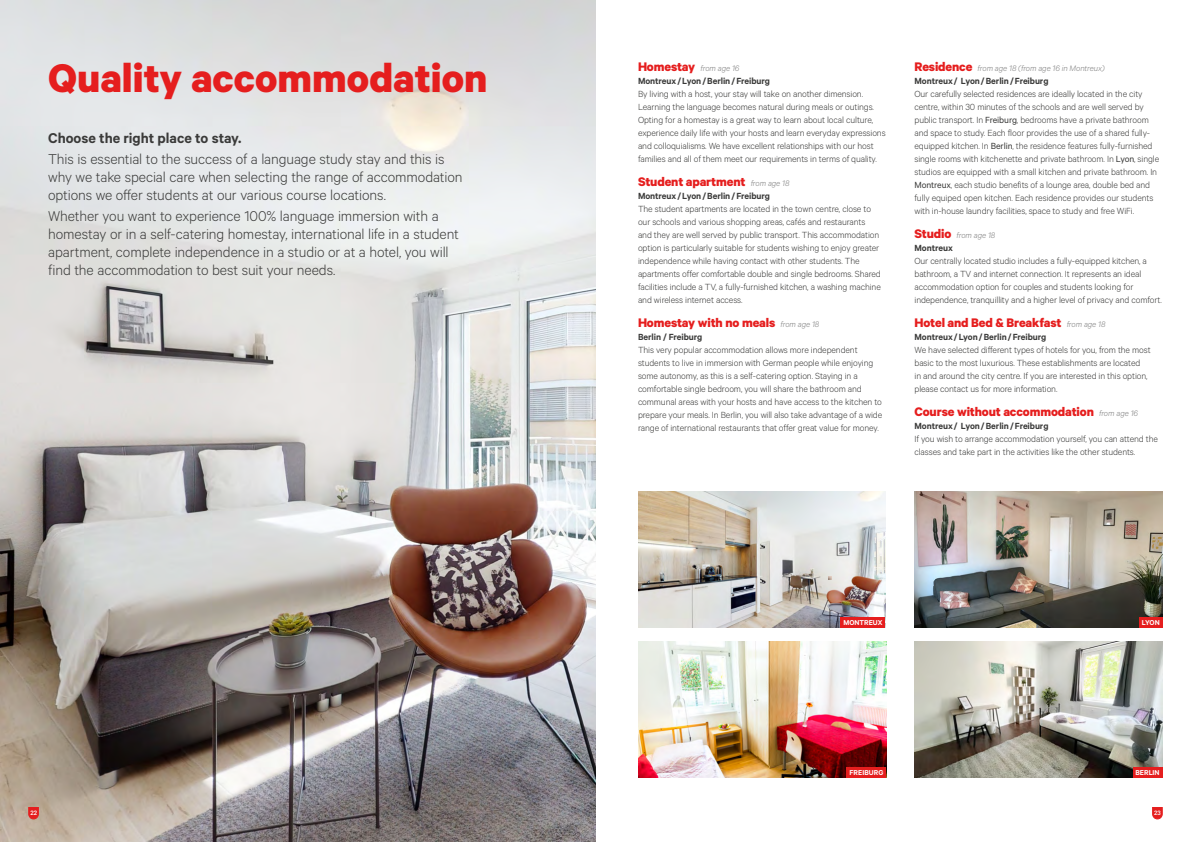
<style>
.page{position:relative;width:1191px;height:842px;background:#fff}
.page>*{position:absolute;margin:0;border:0;box-sizing:border-box;transform-origin:0 0}
.t1{font:700 45px "Calibre";color:#e51e1e}
.t2{font:300 16px/18px "Calibre";letter-spacing:-.005em;color:#3a3a39}
.t3{font:600 16px "Calibre";letter-spacing:-.005em;color:#3a3a39}
.t4{font:700 14px "Calibre";letter-spacing:-.01em;color:#e51e1e}
.t5{font:300 10px/13px "Calibre";letter-spacing:-.01em;color:#3a3a39}
.t6{font:600 10px "Calibre";letter-spacing:-.005em;color:#3a3a39}
.t7{font:italic 300 9px "Calibre";letter-spacing:-.005em;color:#7f7f7f}
.t8{font:600 8px "Calibre";letter-spacing:.005em;color:#fff}
.t9{font:500 7.1px "Calibre";color:#fff}
.s1{font-weight:700;font-style:normal;font-size:14px;color:#e51e1e}
.s2{font-weight:300;font-style:italic;font-size:9px;color:#7f7f7f}
.s3{font-weight:400}
</style>
<div class="page">
<img style="left:0;top:0;width:595px;height:842px">
<img style="left:638px;top:641px;width:248px;height:136px">
<img style="left:914px;top:641px;width:248px;height:136px">
<img style="left:914px;top:492px;width:248px;height:136px">
<img style="left:638px;top:492px;width:247px;height:136px">
<div style="left:840px;top:617px;width:45px;height:11px;background:#e51e1e"></div>
<div style="left:847px;top:767px;width:39px;height:10px;background:#e51e1e"></div>
<div style="left:1139px;top:617px;width:23px;height:11px;background:#e51e1e"></div>
<div style="left:1132px;top:767px;width:30px;height:10px;background:#e51e1e"></div>
<svg style="left:1152px;top:807px;width:11px;height:13px"></svg>
<svg style="left:28px;top:807px;width:11px;height:13px"></svg>
<h1 class="t1" style="left:48px;top:50px;width:441px">Quality accommodation</h1>
<p class="t7" style="left:638px;top:63px;width:103px"><span class="s1">Homestay</span> from age 16</p>
<p class="t6" style="left:638px;top:75px;width:133px">Montreux/Lyon/Berlin/Freiburg</p>
<p class="t5" style="left:638px;top:87px;width:249px">By living with a host, your stay will take on another dimension.<br>Learning the language becomes natural during meals or outings.<br>Opting for a homestay is a great way to learn about local culture, experience daily life with your hosts and learn everyday expressions and colloquialisms. We have excellent relationships with our host families and all of them meet our requirements in terms of quality.</p>
<h3 class="t4" style="left:638px;top:173px;width:153px">Student apartment <span class="s2">from age 18</span></h3>
<p class="t6" style="left:638px;top:190px;width:133px">Montreux/Lyon/Berlin/Freiburg</p>
<p class="t5" style="left:638px;top:202px;width:244px">The student apartments are located in the town centre, close to our schools and various shopping areas, cafés and restaurants and they are well served by public transport. This accommodation option is particularly suitable for students wishing to enjoy greater independence while having contact with other students. The apartments offer comfortable double and single bedrooms. Shared facilities include a TV, a fully-furnished kitchen, a washing machine and wireless internet access.</p>
<h3 class="t4" style="left:638px;top:314px;width:183px">Homestay with no meals <span class="s2">from age 18</span></h3>
<p class="t6" style="left:638px;top:331px;width:66px">Berlin / Freiburg</p>
<p class="t5" style="left:638px;top:343px;width:246px">This very popular accommodation allows more independent students to live in immersion with German people while enjoying some autonomy, as this is a self-catering option. Staying in a comfortable single bedroom, you will share the bathroom and communal areas with your hosts and have access to the kitchen to prepare your meals. In Berlin, you will also take advantage of a wide range of international restaurants that offer great value for money.</p>
<h2 class="t3" style="left:48px;top:128px;width:195px">Choose the right place to stay.</h2>
<h2 class="t2" style="left:48px;top:149px;width:416px">This is essential to the success of a language study stay and this is why we take special care when selecting the range of accommodation options we offer students at our various course locations.</h2>
<p class="t2" style="left:48px;top:206px;width:412px">Whether you want to experience 100% language immersion with a homestay or in a self-catering homestay, international life in a student apartment, complete independence in a studio or at a hotel, you will find the accommodation to best suit your needs.</p>
<p class="t7" style="left:914px;top:63px;width:192px"><span class="s1">Residence</span> from age 18 (from age 16 in Montreux)</p>
<p class="t6" style="left:914px;top:75px;width:135px">Montreux/ Lyon/Berlin/Freiburg</p>
<p class="t5" style="left:914px;top:87px;width:246px">Our carefully selected residences are ideally located in the city centre, within 30 minutes of the schools and are well served by public transport. In <span class="s3">Freiburg</span>, bedrooms have a private bathroom and space to study. Each floor provides the use of a shared fully&shy;equipped kitchen. In <span class="s3">Berlin</span>, the residence features fully-furnished single rooms with kitchenette and private bathroom. In <span class="s3">Lyon</span>, single studios are equipped with a small kitchen and private bathroom. In <span class="s3">Montreux</span>, each studio benefits of a lounge area, double bed and fully equiped open kitchen. Each residence provides our students with in-house laundry facilities, space to study and free WiFi.</p>
<p class="t7" style="left:914px;top:230px;width:82px"><span class="s1">Studio</span> from age 18</p>
<p class="t6" style="left:914px;top:242px;width:40px">Montreux</p>
<p class="t5" style="left:914px;top:254px;width:249px">Our centrally located studio includes a fully-equipped kitchen, a bathroom, a TV and internet connection. It represents an ideal accommodation option for couples and students looking for independence, tranquillity and a higher level of privacy and comfort.</p>
<h3 class="t4" style="left:914px;top:314px;width:192px">Hotel and Bed &amp; Breakfast <span class="s2">from age 18</span></h3>
<p class="t6" style="left:914px;top:331px;width:133px">Montreux/Lyon/Berlin/Freiburg</p>
<p class="t5" style="left:914px;top:343px;width:238px">We have selected different types of hotels for you, from the most basic to the most luxurious. These establishments are located<br>in and around the city centre. If you are interested in this option, please contact us for more information.</p>
<h3 class="t4" style="left:914px;top:403px;width:225px">Course without accommodation <span class="s2">from age 16</span></h3>
<p class="t6" style="left:914px;top:419px;width:135px">Montreux/ Lyon/Berlin/Freiburg</p>
<p class="t5" style="left:914px;top:431px;width:245px">If you wish to arrange accommodation yourself, you can attend the classes and take part in the activities like the other students.</p>
<p class="t8" style="left:843px;top:618px;width:41px">MONTREUX</p>
<p class="t8" style="left:849px;top:767px;width:35px">FREIBURG</p>
<p class="t8" style="left:1141px;top:618px;width:19px">LYON</p>
<p class="t8" style="left:1135px;top:767px;width:26px">BERLIN</p>
<p class="t9" style="left:30px;top:809px;width:8px">22</p>
<p class="t9" style="left:1154px;top:809px;width:8px">23</p>
</div>
